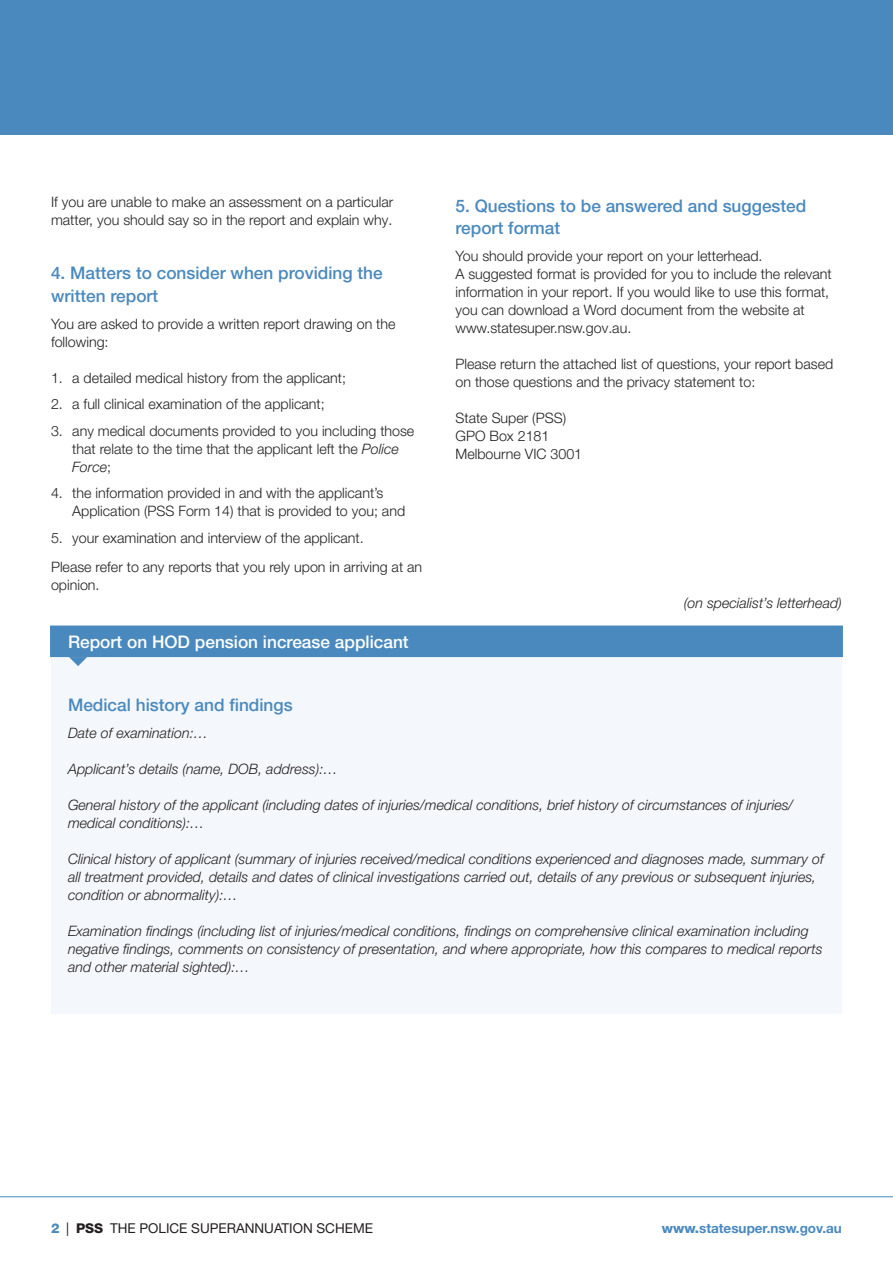
<style>
.page{position:relative;width:893px;height:1263px;background:#fff}
.page>*{position:absolute;margin:0;border:0;box-sizing:border-box;transform-origin:0 0}
.t1{font:500 17.25px/22.5px "Helvetica Neue LT Pro";color:#4a89be}
.S1{font:500 17.25px "Helvetica Neue LT Pro";color:#fff}
.Body{font:italic 300 14.25px/18px "Helvetica Neue LT Pro";color:#231f20}
.Body-2{font:300 14.25px/18px "Helvetica Neue LT Pro";color:#231f20}
.Bullet{font:300 14.25px/18px "Helvetica Neue LT Pro";color:#231f20}
.t2{font:13.5px "Helvetica Neue LT Pro";color:#231f20}
.t3{font:700 13.5px "Helvetica Neue LT Std";color:#4a89be}
.s1{font-style:italic}
.s2{font-family:"Helvetica Neue LT Std";font-weight:800;color:#4a89be}
.s3{font-family:"Helvetica Neue LT Std";font-weight:800}
.s4{font-weight:800}
</style>
<div class="page">
<hr style="left:0;top:1196px;width:893px;height:1px;background:#4a89be">
<div style="left:0;top:0;width:893px;height:135px;background:#4a89be"></div>
<div style="left:51px;top:625px;width:791px;height:389px;background:#f4f7fb"></div>
<div style="left:50px;top:626px;width:793px;height:31px;background:#4a89be"></div>
<svg style="left:69px;top:657px;width:18px;height:9px"></svg>
<p class="Body-2" style="left:51px;top:193px;width:344px">If you are unable to make an assessment on a particular matter, you should say so in the report and explain why.</p>
<h2 class="t1" style="left:51px;top:261px;width:333px">4. Matters to consider when providing the written report</h2>
<p class="Body-2" style="left:51px;top:314px;width:346px">You are asked to provide a written report drawing on the following:</p>
<p class="Bullet" style="left:51px;top:368px;width:296px">1. a detailed medical history from the applicant;</p>
<p class="Bullet" style="left:51px;top:395px;width:275px">2. a full clinical examination of the applicant;</p>
<p class="Bullet" style="left:72px;top:421px;width:344px;text-indent:-21px">3. any medical documents provided to you including those that relate to the time that the applicant left the <span class="s1">Police<br>Force</span>;</p>
<p class="Bullet" style="left:72px;top:484px;width:334px;text-indent:-21px">4. the information provided in and with the applicant’s<br>Application (PSS Form 14) that is provided to you; and</p>
<p class="Bullet" style="left:51px;top:528px;width:314px">5. your examination and interview of the applicant.</p>
<p class="Body-2" style="left:51px;top:557px;width:373px">Please refer to any reports that you rely upon in arriving at an opinion.</p>
<p class="S1" style="left:68px;top:631px;width:342px">Report on HOD pension increase applicant</p>
<h2 class="t1" style="left:455px;top:194px;width:352px">5. Questions to be answered and suggested report format</h2>
<p class="Body-2" style="left:455px;top:247px;width:378px">You should provide your report on your letterhead.<br>A suggested format is provided for you to include the relevant information in your report. If you would like to use this format, you can download a Word document from the website at www.statesuper.nsw.gov.au.</p>
<p class="Body-2" style="left:455px;top:355px;width:379px">Please return the attached list of questions, your report based on those questions and the privacy statement to:</p>
<p class="Body-2" style="left:455px;top:409px;width:128px">State Super (PSS)<br>GPO Box 2181<br>Melbourne VIC 3001</p>
<p class="Body" style="left:684px;top:593px;width:160px">(on specialist’s letterhead)</p>
<h2 class="t1" style="left:68px;top:693px;width:226px">Medical history and findings</h2>
<p class="Body" style="left:68px;top:724px;width:141px">Date of examination:…</p>
<p class="Body" style="left:68px;top:760px;width:271px">Applicant’s details (name, DOB, address):…</p>
<p class="Body" style="left:68px;top:796px;width:727px">General history of the applicant (including dates of injuries/medical conditions, brief history of circumstances of injuries/ medical conditions):…</p>
<p class="Body" style="left:68px;top:850px;width:757px">Clinical history of applicant (summary of injuries received/medical conditions experienced and diagnoses made, summary of all treatment provided, details and dates of clinical investigations carried out, details of any previous or subsequent injuries, condition or abnormality):…</p>
<p class="Body" style="left:68px;top:922px;width:756px">Examination findings (including list of injuries/medical conditions, findings on comprehensive clinical examination including negative findings, comments on consistency of presentation, and where appropriate, how this compares to medical reports and other material sighted):…</p>
<p class="t2" style="left:51px;top:1220px;width:323px"><span class="s2">2</span> | <span class="s3">PSS</span> THE POLICE SUPERANNUATION SCHEME</p>
<p class="t3" style="left:662px;top:1220px;width:182px"><span class="s4">www.</span>statesuper.nsw.gov.au</p>
</div>
